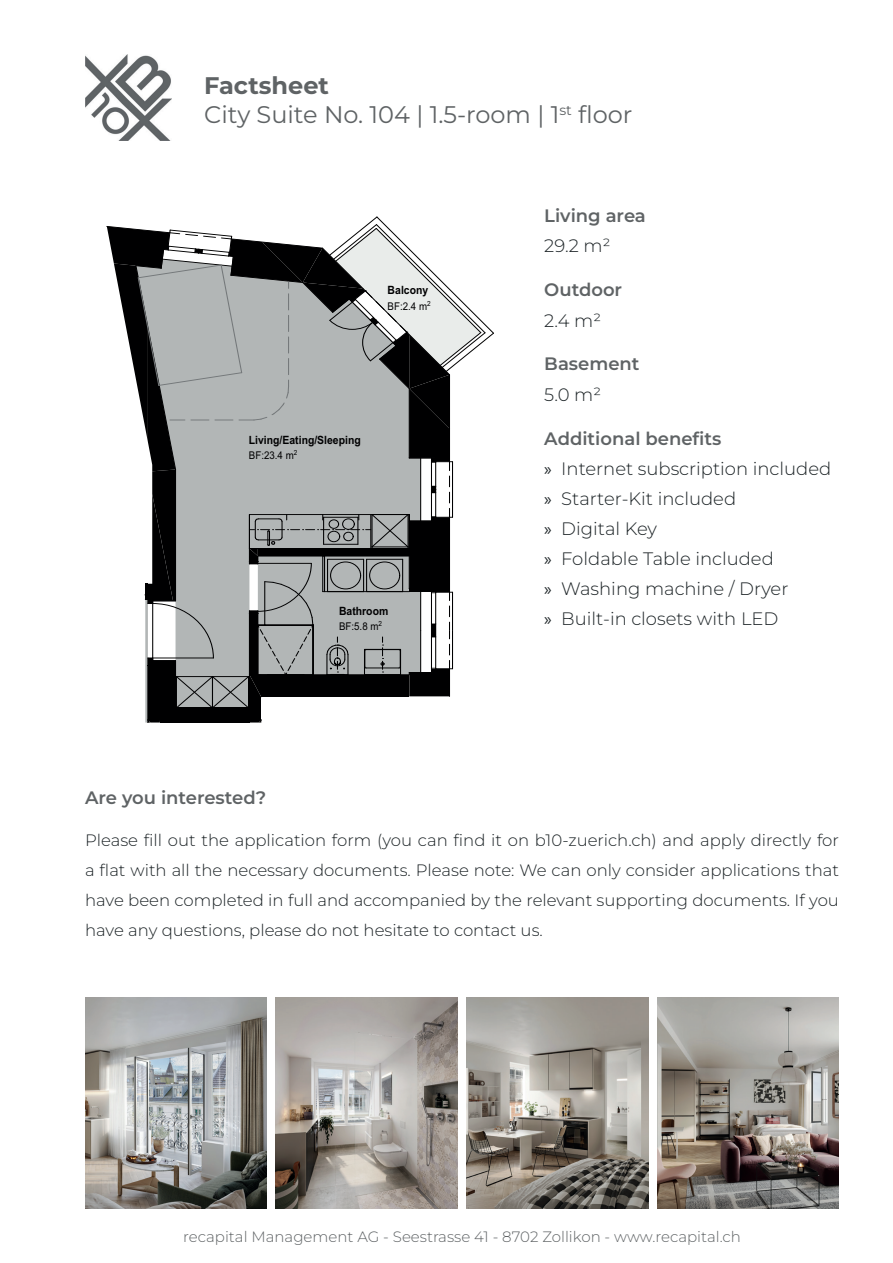
<style>
.page{position:relative;width:893px;height:1263px;background:#fff}
.page>*{position:absolute;margin:0;border:0;box-sizing:border-box;transform-origin:0 0}
.t1{font:24px/28.8px "Montserrat";color:#5f6365}
.t2{font:300 18px/30px "Montserrat";color:#1c2326}
.t3{font:600 18px "Montserrat";color:#5f6365}
.t4{font:300 16.5px/30px "Montserrat";color:#1c2326;text-align:justify}
.t5{font:300 15px "Montserrat";color:#5f6365}
.t6{font:14.25px "Arial Narrow";color:#000001;scale:1.11 1}
.t7{font:700 11.4px "Arial Narrow";color:#000001;scale:1.11 1}
.t8{font:10.65px "Arial Narrow";color:#000001;scale:1.11 1}
.s1{font-weight:700}
.s2{font-family:"Myriad Pro";font-weight:400}
</style>
<div class="page">
<img style="left:85px;top:54px;width:86px;height:86px">
<svg style="left:106px;top:216px;width:388px;height:506px"></svg>
<hr style="left:409px;top:588px;width:22px;height:4px;background:#000001">
<img style="left:85px;top:997px;width:181px;height:212px">
<img style="left:658px;top:997px;width:181px;height:212px">
<img style="left:467px;top:997px;width:181px;height:212px">
<img style="left:276px;top:997px;width:181px;height:212px">
<h1 class="t1" style="left:204px;top:71px;width:430px"><span class="s1">Factsheet<br></span>City Suite No. 104 | 1.5-room | 1<sup>st</sup> floor</h1>
<p class="t3" style="left:544px;top:203px;width:103px">Living area</p>
<p class="t7" style="left:388px;top:286px;width:38px">Balcony</p>
<p class="t8" style="left:388px;top:302px;width:40px">BF:2.4 m<sup>2</sup></p>
<p class="t7" style="left:249px;top:436px;width:102px">Living/Eating/Sleeping</p>
<p class="t8" style="left:249px;top:451px;width:45px">BF:23.4 m<sup>2</sup></p>
<p class="t7" style="left:339px;top:607px;width:46px">Bathroom</p>
<p class="t8" style="left:339px;top:622px;width:40px">BF:5.8 m<sup>2</sup></p>
<p class="t2" style="left:544px;top:230px;width:68px">29.2 m²</p>
<p class="t3" style="left:544px;top:277px;width:79px">Outdoor</p>
<p class="t2" style="left:544px;top:305px;width:58px">2.4 m²</p>
<p class="t3" style="left:544px;top:352px;width:97px">Basement</p>
<p class="t2" style="left:544px;top:379px;width:58px">5.0 m²</p>
<p class="t3" style="left:544px;top:426px;width:179px">Additional benefits</p>
<p class="t2" style="left:544px;top:453px;width:288px"><span class="s2">»</span> Internet subscription included <span class="s2">»</span> Starter-Kit included<br><span class="s2">»</span> Digital Key<br><span class="s2">»</span> Foldable Table included<br><span class="s2">»</span> Washing machine / Dryer<br><span class="s2">»</span> Built-in closets with LED</p>
<p class="t3" style="left:85px;top:785px;width:183px">Are you interested?</p>
<p class="t4" style="left:85px;top:825px;width:755px">Please fill out the application form (you can find it on b10-zuerich.ch) and apply directly for a flat with all the necessary documents. Please note: We can only consider applications that have been completed in full and accompanied by the relevant supporting documents. If you have any questions, please do not hesitate to contact us.</p>
<p class="t6" style="left:355px;top:831px;width:82px">Basement Area</p>
<p class="t6" style="left:490px;top:831px;width:35px">5.0 m<sup>2</sup></p>
<p class="t5" style="left:183px;top:1227px;width:559px">recapital Management AG - Seestrasse 41 - 8702 Zollikon - www.recapital.ch</p>
</div>
